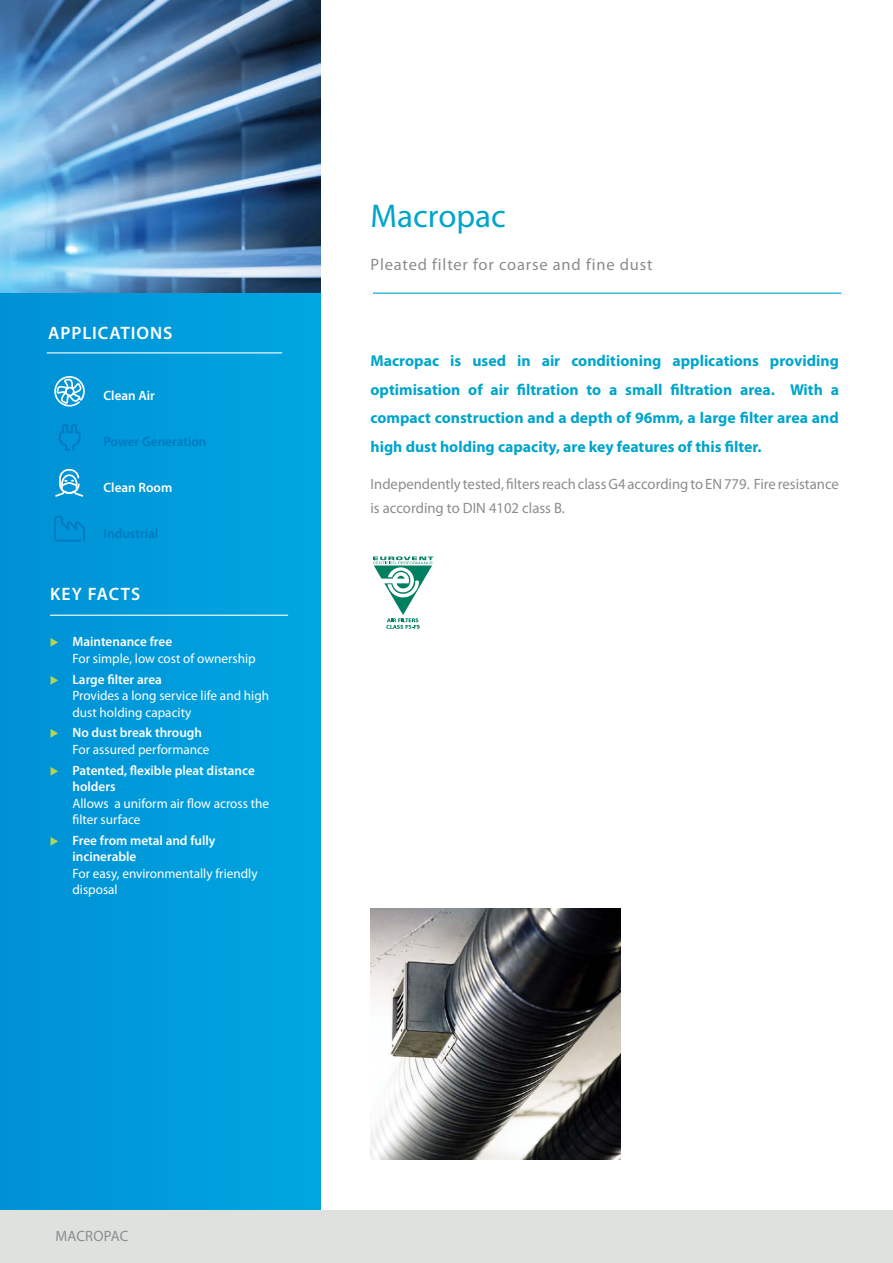
<style>
.page{position:relative;width:893px;height:1263px;background:#fff}
.page>*{position:absolute;margin:0;border:0;box-sizing:border-box;transform-origin:0 0}
.t1{font:33px "Myriad Pro";color:#00a5cc}
.t2{font:600 18px "Myriad Pro";letter-spacing:.05em;color:#fff}
.t3{font:16.5px "Myriad Pro";letter-spacing:.05em;color:#8b8c8d}
.t4{font:700 15.75px/28.5px "Myriad Pro";color:#00a5cc;text-align:justify}
.t5{font:15px/24px "Myriad Pro";color:#8b8c8d}
.t6{font:13.5px/16.5px "Myriad Pro";color:#fff}
.t7{font:600 13.5px/16.5px "Myriad Pro";color:#fff}
.t8{font:600 13.5px "Myriad Pro";color:#0079c1}
.s1{color:#b3d455}
.s2{font-weight:600}
</style>
<div class="page">
<div style="left:0;top:293px;width:321px;height:917px;background:#009bdb"></div>
<img style="left:0;top:0;width:321px;height:293px">
<hr style="left:373px;top:293px;width:468px;height:1px;background:#00a5cc">
<div style="left:0;top:1210px;width:893px;height:53px;background:#dfe1df"></div>
<img style="left:370px;top:909px;width:250px;height:250px">
<svg style="left:54px;top:376px;width:31px;height:31px"></svg>
<hr style="left:50px;top:615px;width:238px;height:1px;background:#fff">
<hr style="left:47px;top:352px;width:235px;height:1px;background:#fff">
<svg style="left:59px;top:423px;width:22px;height:28px"></svg>
<svg style="left:55px;top:469px;width:29px;height:28px"></svg>
<svg style="left:54px;top:516px;width:31px;height:26px"></svg>
<svg style="left:373px;top:556px;width:60px;height:73px"></svg>
<h2 class="t2" style="left:48px;top:321px;width:124px">APPLICATIONS</h2>
<p class="t7" style="left:104px;top:386px;width:53px">Clean Air</p>
<p class="t8" style="left:104px;top:432px;width:104px">Power Generation</p>
<p class="t7" style="left:104px;top:478px;width:70px">Clean Room</p>
<p class="t8" style="left:104px;top:524px;width:56px">Industrial</p>
<h2 class="t2" style="left:50px;top:583px;width:92px">Key Facts</h2>
<p class="t6" style="left:72px;top:633px;width:185px;text-indent:-22px"><span class="s1">◆</span> <span class="s2">Maintenance free<br></span>For simple, low cost of ownership</p>
<p class="t6" style="left:72px;top:671px;width:198px;text-indent:-22px"><span class="s1">◆</span> <span class="s2">Large filter area<br></span>Provides a long service life and high dust holding capacity</p>
<p class="t6" style="left:72px;top:724px;width:139px;text-indent:-22px"><span class="s1">◆</span> <span class="s2">No dust break through<br></span>For assured performance</p>
<p class="t7" style="left:72px;top:761px;width:184px;text-indent:-22px"><span class="s1">◆</span> Patented, flexible pleat distance holders</p>
<p class="t6" style="left:50px;top:795px;width:12px">A</p>
<p class="t6" style="left:72px;top:795px;width:198px;text-indent:8px">llows a uniform air flow across the filter surface</p>
<p class="t7" style="left:72px;top:832px;width:145px;text-indent:-22px"><span class="s1">◆</span> Free from metal and fully incinerable</p>
<p class="t6" style="left:72px;top:865px;width:187px">For easy, environmentally friendly disposal</p>
<h1 class="t1" style="left:370px;top:195px;width:137px">Macropac</h1>
<p class="t3" style="left:370px;top:254px;width:284px">Pleated filter for coarse and fine dust</p>
<p class="t4" style="left:370px;top:346px;width:470px">Macropac is used in air conditioning applications providing optimisation of air filtration to a small filtration area. With a compact construction and a depth of 96mm, a large filter area and high dust holding capacity, are key features of this filter.</p>
<p class="t5" style="left:370px;top:471px;width:470px">Independently tested, filters reach class G4 according to EN 779. Fire resistance is according to DIN 4102 class B.</p>
<p class="t5" style="left:55px;top:1224px;width:75px">Macropac</p>
</div>
